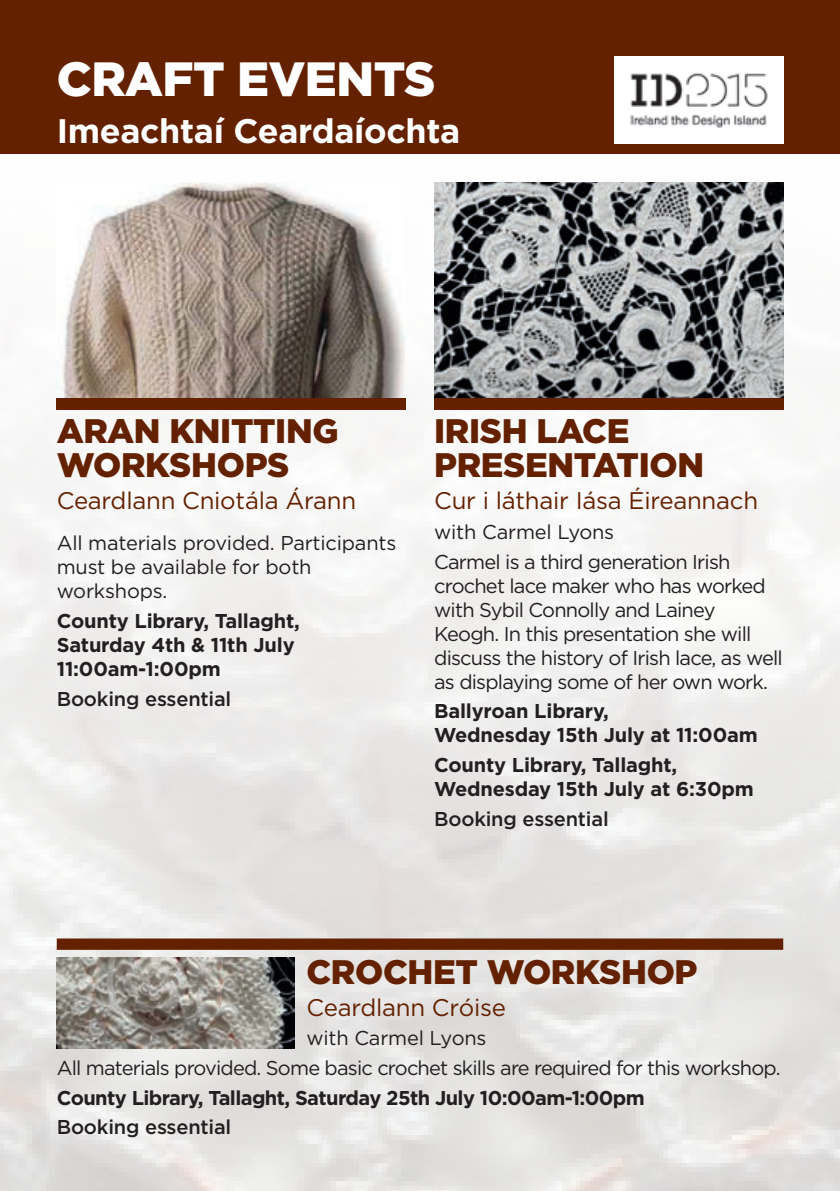
<style>
.page{position:relative;width:840px;height:1191px;background:#fff}
.page>*{position:absolute;margin:0;border:0;box-sizing:border-box;transform-origin:0 0}
.t1{font:900 48px "Gotham";letter-spacing:-.01em;color:#fff}
.t2{font:900 34px/34px "Gotham";letter-spacing:-.01em;color:#642100}
.t3{font:700 34px "Gotham";letter-spacing:-.01em;color:#fff}
.t4{font:24px "Gotham";letter-spacing:-.01em;color:#642100}
.t5{font:20px/24px "Gotham";letter-spacing:-.04em;color:#231f20}
.t6{font:700 20px/24px "Gotham";letter-spacing:-.01em;color:#231f20}
.t7{font:20px/24px "Gotham";letter-spacing:-.01em;color:#231f20}
.t8{font:700 20px "Gotham";letter-spacing:-.03em;color:#231f20}
.t9{font:500 20px "Gotham";letter-spacing:-.01em;color:#231f20}
</style>
<div class="page">
<img style="left:0;top:153px;width:840px;height:1038px">
<div style="left:0;top:0;width:839px;height:153px;background:#642100"></div>
<img style="left:57px;top:183px;width:348px;height:215px">
<div style="left:57px;top:398px;width:348px;height:11px;background:#642100"></div>
<img style="left:434px;top:183px;width:348px;height:215px">
<div style="left:434px;top:398px;width:348px;height:11px;background:#642100"></div>
<div style="left:57px;top:938px;width:725px;height:11px;background:#642100"></div>
<img style="left:57px;top:957px;width:237px;height:91px">
<img style="left:614px;top:57px;width:168px;height:87px">
<h1 class="t1" style="left:57px;top:52px;width:380px">CRAFT EVENTS</h1>
<h2 class="t3" style="left:57px;top:111px;width:405px">Imeachtaí Ceardaíochta</h2>
<h2 class="t2" style="left:57px;top:413px;width:283px">ARAN KNITTING<br>WORKSHOPS</h2>
<p class="t4" style="left:57px;top:487px;width:301px">Ceardlann Cniotála Árann</p>
<p class="t7" style="left:57px;top:531px;width:341px">All materials provided. Participants must be available for both workshops.</p>
<p class="t6" style="left:57px;top:608px;width:244px">County Library, Tallaght,<br>Saturday 4th &amp; 11th July<br>11:00am-1:00pm</p>
<p class="t9" style="left:57px;top:687px;width:176px">Booking essential</p>
<h2 class="t2" style="left:434px;top:413px;width:271px">IRISH LACE<br>PRESENTATION</h2>
<p class="t4" style="left:434px;top:487px;width:325px">Cur i láthair Iása Éireannach</p>
<p class="t5" style="left:434px;top:516px;width:297px;line-height:29.6px">with Carmel Lyons<br>Carmel is a third generation Irish</p>
<p class="t5" style="left:434px;top:573px;width:350px">crochet lace maker who has worked with Sybil Connolly and Lainey Keogh. In this presentation she will discuss the history of Irish lace, as well as displaying some of her own work.</p>
<p class="t6" style="left:434px;top:698px;width:325px">Ballyroan Library,<br>Wednesday 15th July at 11:00am</p>
<p class="t6" style="left:434px;top:752px;width:321px">County Library, Tallaght,<br>Wednesday 15th July at 6:30pm</p>
<p class="t9" style="left:434px;top:807px;width:176px">Booking essential</p>
<h2 class="t2" style="left:306px;top:954px;width:392px">CROCHET WORKSHOP</h2>
<p class="t4" style="left:306px;top:993px;width:201px">Ceardlann Cróise</p>
<p class="t5" style="left:57px;top:1023px;width:725px;line-height:29.6px;text-indent:249px">with Carmel Lyons<br>All materials provided. Some basic crochet skills are required for this workshop.</p>
<p class="t8" style="left:57px;top:1086px;width:589px">County Library, Tallaght, Saturday 25th July 10:00am-1:00pm</p>
<p class="t9" style="left:57px;top:1115px;width:176px">Booking essential</p>
</div>
